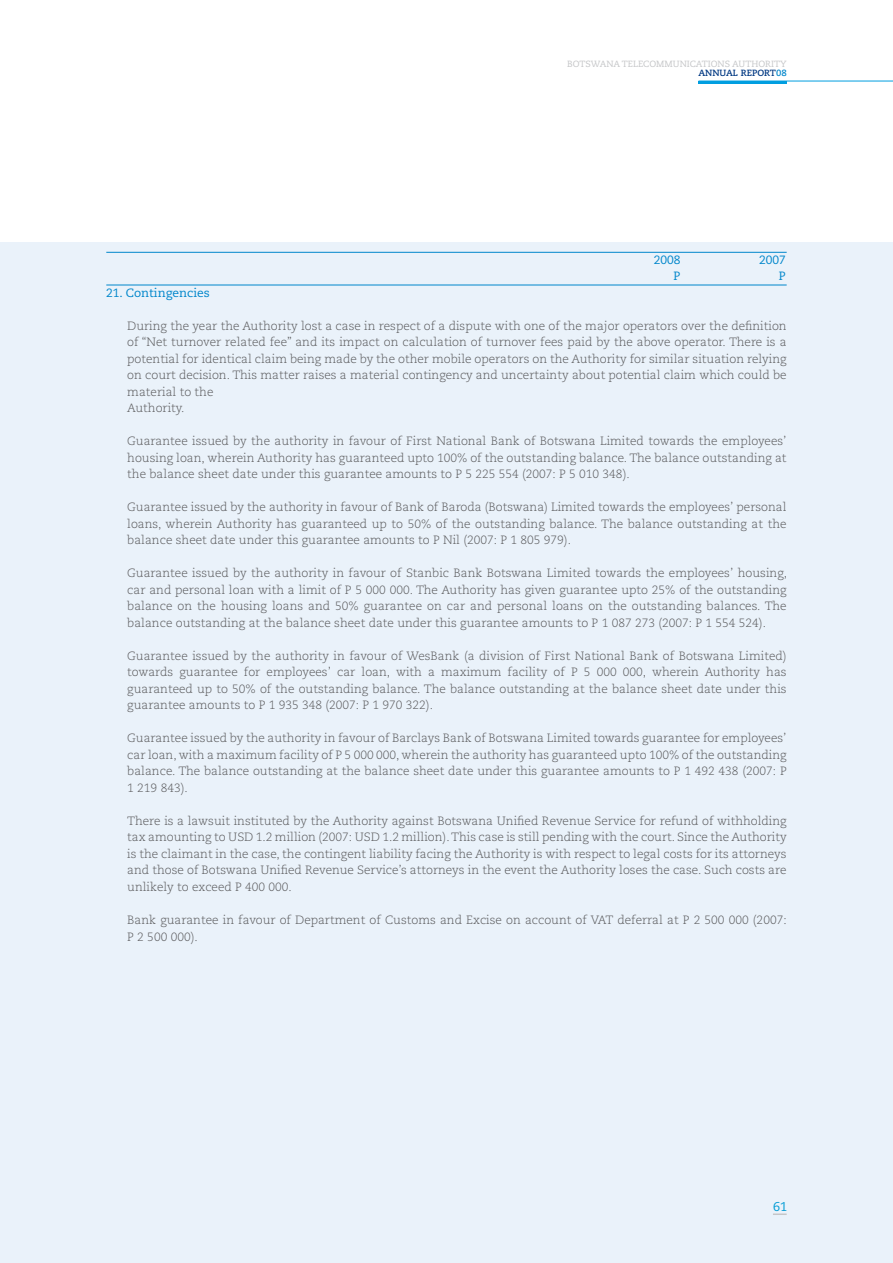
<style>
.page{position:relative;width:893px;height:1263px;background:#fff}
.page>*{position:absolute;margin:0;border:0;box-sizing:border-box;transform-origin:0 0}
.t1{font:12.75px "Caecilia";color:#009bd4}
.t2{font:300 12px/16.5px "Caecilia";color:#58585a;text-align:justify}
.t3{font:12px "Caecilia";color:#0086cb}
.t4{font:9px/9.8px "Caecilia";color:#c5c6c8;text-align:right}
.s1{font-weight:700;color:#003882}
.s2{font-weight:700;color:#0086cb}
</style>
<div class="page">
<div style="left:0;top:242px;width:893px;height:1021px;background:#eaf2fa"></div>
<hr style="left:106px;top:252px;width:681px;height:1px;background:#0086cb">
<hr style="left:106px;top:285px;width:681px;height:1px;background:#0086cb">
<hr style="left:698px;top:81px;width:195px;height:1px;background:#009ee0">
<hr style="left:698px;top:81px;width:89px;height:3px;background:#009ee0">
<svg style="left:773px;top:1213px;width:14px;height:2px"></svg>
<p class="t4" style="left:567px;top:59px;width:221px">BOTSWANA TELECOMMUNICATIONS AUTHORITY<br><span class="s1">ANNUAL REPORT</span><span class="s2">08</span></p>
<p class="t3" style="left:654px;top:253px;width:28px">2008</p>
<p class="t3" style="left:759px;top:253px;width:28px">2007</p>
<p class="t3" style="left:673px;top:269px;width:8px">P</p>
<p class="t3" style="left:779px;top:269px;width:8px">P</p>
<p class="t3" style="left:106px;top:286px;width:105px">21. Contingencies</p>
<p class="t2" style="left:127px;top:318px;width:661px;text-align:left">During the year the Authority lost a case in respect of a dispute with one of the major operators over the definition of “Net turnover related fee” and its impact on calculation of turnover fees paid by the above operator. There is a potential for identical claim being made by the other mobile operators on the Authority for similar situation relying on court decision. This matter raises a material contingency and uncertainty about potential claim which could be material to the<br>Authority.</p>
<p class="t2" style="left:127px;top:433px;width:661px">Guarantee issued by the authority in favour of First National Bank of Botswana Limited towards the employees’ housing loan, wherein Authority has guaranteed upto 100% of the outstanding balance. The balance outstanding at the balance sheet date under this guarantee amounts to P 5 225 554 (2007: P 5 010 348).</p>
<p class="t2" style="left:127px;top:499px;width:661px">Guarantee issued by the authority in favour of Bank of Baroda (Botswana) Limited towards the employees’ personal loans, wherein Authority has guaranteed up to 50% of the outstanding balance. The balance outstanding at the balance sheet date under this guarantee amounts to P Nil (2007: P 1 805 979).</p>
<p class="t2" style="left:127px;top:565px;width:661px">Guarantee issued by the authority in favour of Stanbic Bank Botswana Limited towards the employees’ housing, car and personal loan with a limit of P 5 000 000. The Authority has given guarantee upto 25% of the outstanding balance on the housing loans and 50% guarantee on car and personal loans on the outstanding balances. The balance outstanding at the balance sheet date under this guarantee amounts to P 1 087 273 (2007: P 1 554 524).</p>
<p class="t2" style="left:127px;top:648px;width:661px">Guarantee issued by the authority in favour of WesBank (a division of First National Bank of Botswana Limited) towards guarantee for employees’ car loan, with a maximum facility of P 5 000 000, wherein Authority has guaranteed up to 50% of the outstanding balance. The balance outstanding at the balance sheet date under this guarantee amounts to P 1 935 348 (2007: P 1 970 322).</p>
<p class="t2" style="left:127px;top:730px;width:661px">Guarantee issued by the authority in favour of Barclays Bank of Botswana Limited towards guarantee for employees’ car loan, with a maximum facility of P 5 000 000, wherein the authority has guaranteed upto 100% of the outstanding balance. The balance outstanding at the balance sheet date under this guarantee amounts to P 1 492 438 (2007: P 1 219 843).</p>
<p class="t2" style="left:127px;top:813px;width:661px">There is a lawsuit instituted by the Authority against Botswana Unified Revenue Service for refund of withholding tax amounting to USD 1.2 million (2007: USD 1.2 million). This case is still pending with the court. Since the Authority is the claimant in the case, the contingent liability facing the Authority is with respect to legal costs for its attorneys and those of Botswana Unified Revenue Service’s attorneys in the event the Authority loses the case. Such costs are unlikely to exceed P 400 000.</p>
<p class="t2" style="left:127px;top:912px;width:661px">Bank guarantee in favour of Department of Customs and Excise on account of VAT deferral at P 2 500 000 (2007:<br>P 2 500 000).</p>
<p class="t1" style="left:773px;top:1199px;width:16px">61</p>
</div>
